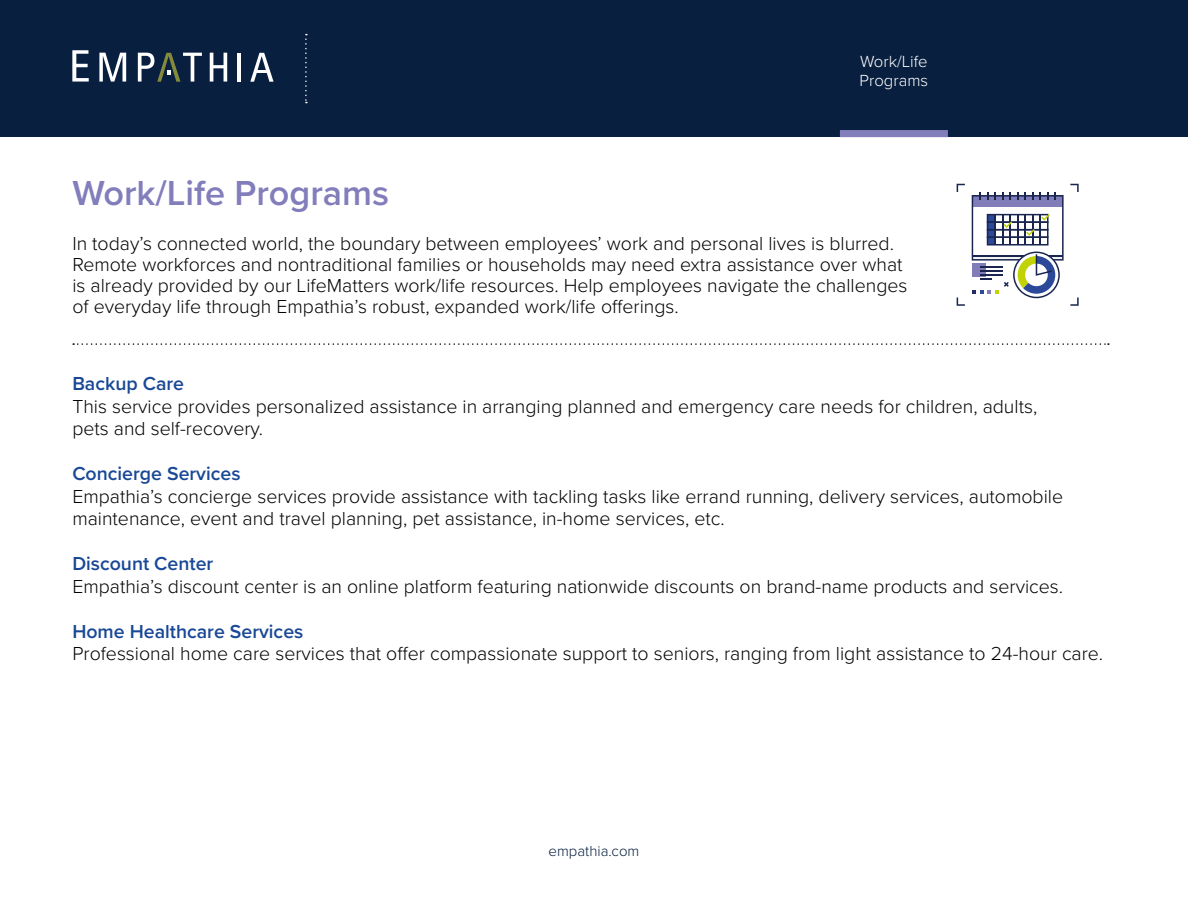
<style>
.page{position:relative;width:1188px;height:918px;background:#fff}
.page>*{position:absolute;margin:0;border:0;box-sizing:border-box;transform-origin:0 0}
.t1{font:600 36px "Proxima Nova";color:#827dbb}
.t2{font:300 19.5px/21.3px "Proxima Nova";color:#000}
.t3{font:600 19.5px "Proxima Nova";color:#194896}
.t4{font:300 16.65px/18.8px "Proxima Nova";color:#fff}
.t5{font:300 15px "Proxima Nova";color:#081f3f}
</style>
<div class="page">
<div style="left:0;top:0;width:1188px;height:137px;background:#081f3f"></div>
<svg style="left:72px;top:50px;width:17px;height:32px"></svg>
<svg style="left:99px;top:53px;width:27px;height:29px"></svg>
<svg style="left:210px;top:53px;width:17px;height:29px"></svg>
<hr style="left:238px;top:53px;width:3px;height:29px;background:#fff">
<svg style="left:250px;top:53px;width:24px;height:29px"></svg>
<svg style="left:138px;top:53px;width:64px;height:29px"></svg>
<hr style="left:255px;top:70px;width:14px;height:3px;background:#fff">
<svg style="left:305px;top:34px;width:2px;height:69px"></svg>
<svg style="left:73px;top:343px;width:1036px;height:2px"></svg>
<div style="left:840px;top:130px;width:108px;height:7px;background:#827dbb"></div>
<svg style="left:957px;top:184px;width:8px;height:8px"></svg>
<svg style="left:957px;top:297px;width:8px;height:9px"></svg>
<svg style="left:1070px;top:297px;width:9px;height:9px"></svg>
<svg style="left:1070px;top:184px;width:9px;height:8px"></svg>
<svg style="left:972px;top:192px;width:92px;height:106px"></svg>
<p class="t4" style="left:860px;top:51px;width:70px">Work/Life<br>Programs</p>
<h1 class="t1" style="left:72px;top:166px;width:318px">Work/Life Programs</h1>
<p class="t2" style="left:72px;top:231px;width:837px">In today’s connected world, the boundary between employees’ work and personal lives is blurred.<br>Remote workforces and nontraditional families or households may need extra assistance over what is already provided by our LifeMatters work/life resources. Help employees navigate the challenges of everyday life through Empathia’s robust, expanded work/life offerings.</p>
<p class="t3" style="left:72px;top:369px;width:113px">Backup Care</p>
<p class="t2" style="left:72px;top:394px;width:966px;line-height:22.5px">This service provides personalized assistance in arranging planned and emergency care needs for children, adults, pets and self-recovery.</p>
<p class="t3" style="left:72px;top:459px;width:170px">Concierge Services</p>
<p class="t2" style="left:72px;top:484px;width:992px;line-height:22.5px">Empathia’s concierge services provide assistance with tackling tasks like errand running, delivery services, automobile maintenance, event and travel planning, pet assistance, in-home services, etc.</p>
<p class="t3" style="left:72px;top:549px;width:143px">Discount Center</p>
<p class="t2" style="left:72px;top:575px;width:992px">Empathia’s discount center is an online platform featuring nationwide discounts on brand-name products and services.</p>
<p class="t3" style="left:72px;top:617px;width:233px">Home Healthcare Services</p>
<p class="t2" style="left:72px;top:642px;width:1032px">Professional home care services that offer compassionate support to seniors, ranging from light assistance to 24-hour care.</p>
<p class="t5" style="left:549px;top:840px;width:92px">empathia.com</p>
</div>
